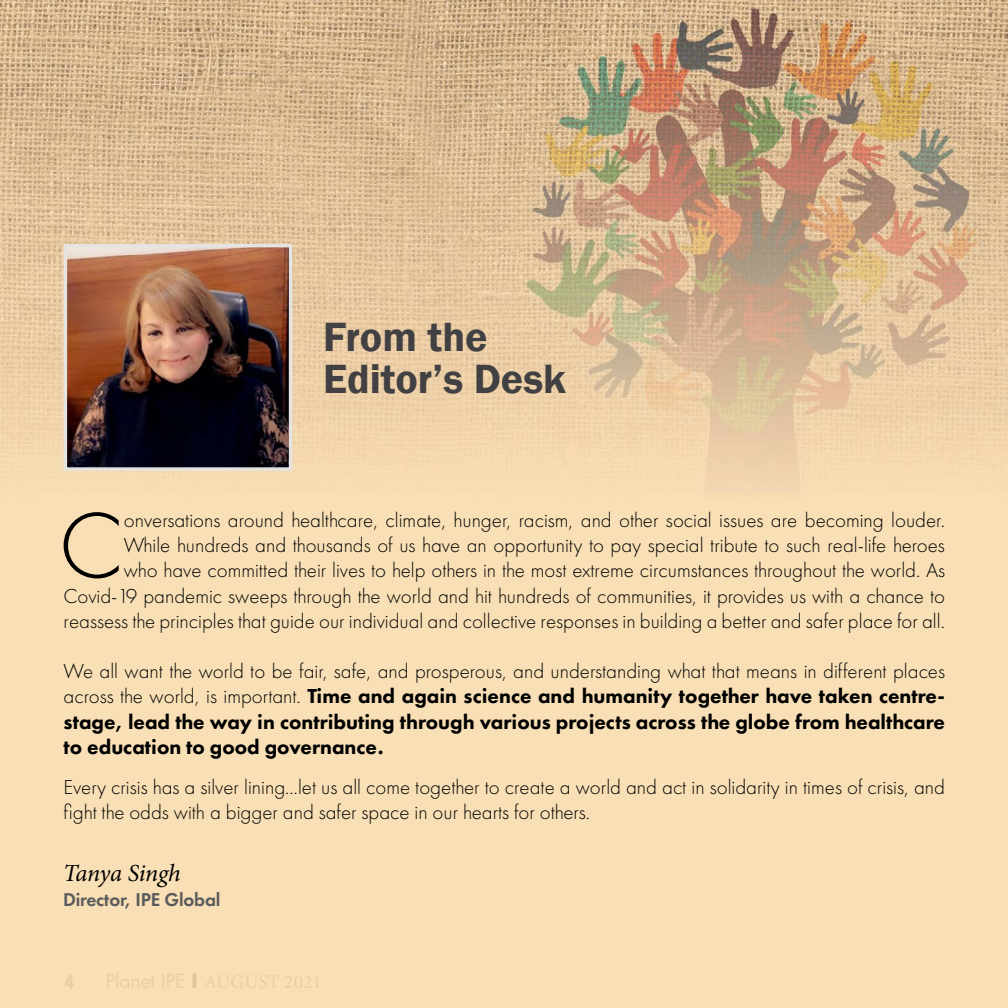
<style>
.page{position:relative;width:1008px;height:1008px;background:#fff}
.page>*{position:absolute;margin:0;border:0;box-sizing:border-box;transform-origin:0 0}
.t1{font:300 96.6px "Futura PT";color:#000}
.t2{font:600 42px/42px "Franklin Gothic";color:#414042}
.t3{font:italic 24.5px "Minion Pro";letter-spacing:-.015em;color:#000}
.t4{font:300 21px/25.2px "Futura PT";color:#000;text-align:right}
.t5{font:800 21px/25.2px "Futura PT";color:#000;text-align:justify}
.t6{font:600 19.25px "Futura PT";letter-spacing:-.01em;color:#58595b}
.s1{font-weight:300}
</style>
<div class="page">
<img style="left:0;top:0;width:1008px;height:1008px">
<img style="left:69px;top:249px;width:218px;height:217px">
<div style="left:64px;top:244px;width:228px;height:227px;border:4px solid #e5e4e0"></div>
<h2 class="t2" style="left:323px;top:317px;width:244px">From the<br>Editor’s Desk</h2>
<p class="t4" style="left:64px;top:508px;width:883px">onversations around healthcare, climate, hunger, racism, and other social issues are becoming louder.<br>While hundreds and thousands of us have an opportunity to pay special tribute to such real-life heroes<br>who have committed their lives to help others in the most extreme circumstances throughout the world. As Covid-19 pandemic sweeps through the world and hit hundreds of communities, it provides us with a chance to reassess the principles that guide our individual and collective responses in building a better and safer place for all.</p>
<p class="t5" style="left:64px;top:658px;width:883px"><span class="s1">We all want the world to be fair, safe, and prosperous, and understanding what that means in different places across the world, is important.</span> Time and again science and humanity together have taken centre&shy;stage, lead the way in contributing through various projects across the globe from healthcare to education to good governance.</p>
<p class="t4" style="left:64px;top:775px;width:883px;line-height:24.5px;text-align:left">Every crisis has a silver lining…let us all come together to create a world and act in solidarity in times of crisis, and fight the odds with a bigger and safer space in our hearts for others.</p>
<h1 class="t1" style="left:58px;top:490px;width:67px">C</h1>
<p class="t3" style="left:63px;top:857px;width:119px">Tanya Singh</p>
<p class="t6" style="left:63px;top:888px;width:159px">Director, IPE Global</p>
</div>
